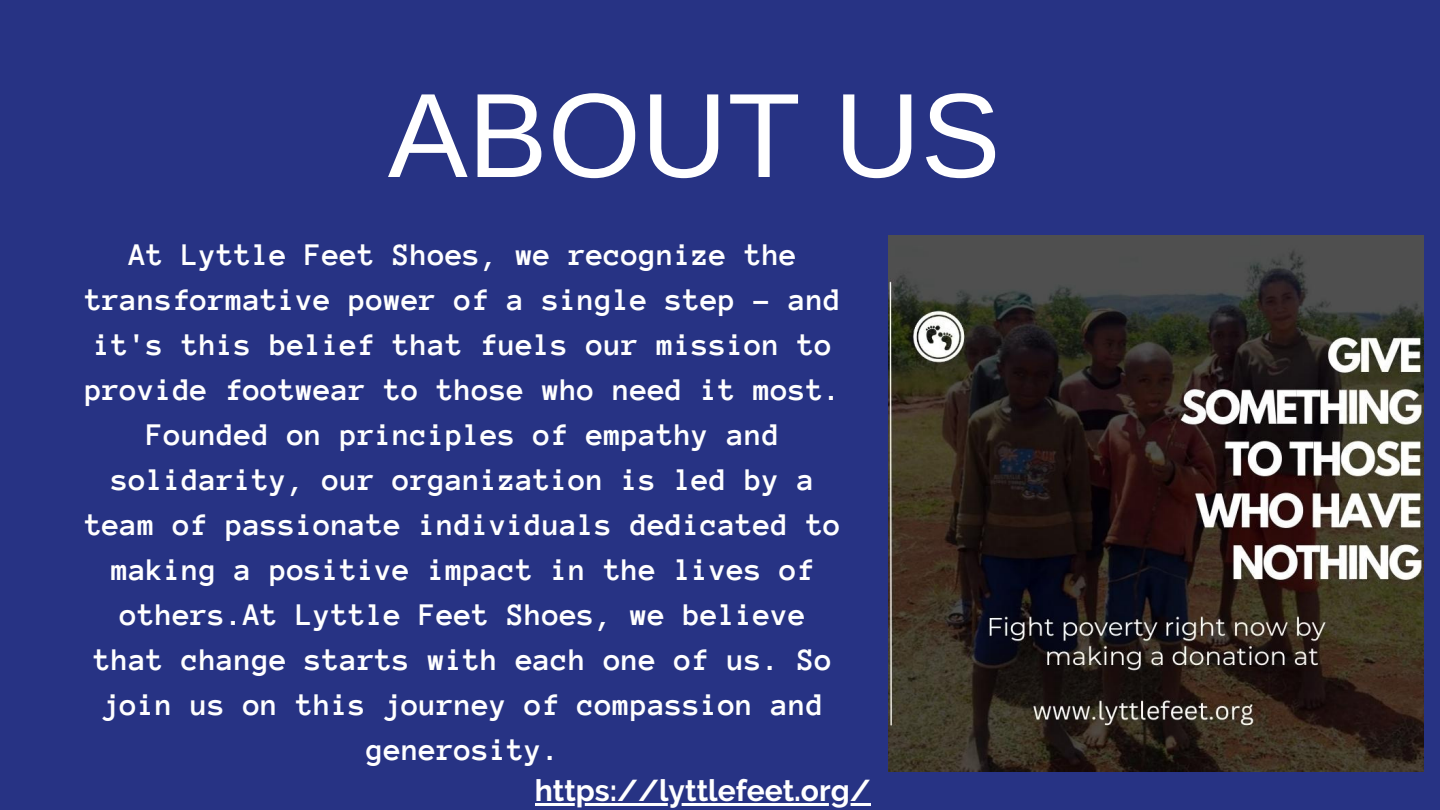
<style>
.page{position:relative;width:1440px;height:810px;background:#273384}
.page>*{position:absolute;margin:0;border:0;box-sizing:border-box;transform-origin:0 0}
.t1{font:120px "Arimo";color:#fff}
.t2{font:700 32.2px/45px "Anonymous Pro";color:#fff;text-align:center}
.t3{font:700 30px "Raleway";color:#fff}
</style>
<div class="page">
<img style="left:888px;top:236px;width:536px;height:535px">
<hr style="left:535px;top:803px;width:336px;height:3px;background:#fff">
<p class="t1" style="left:388px;top:68px;width:614px">ABOUT US</p>
<p class="t2" style="left:85px;top:232px;width:758px">At Lyttle Feet Shoes, we recognize the transformative power of a single step – and it's this belief that fuels our mission to provide footwear to those who need it most.<br>Founded on principles of empathy and solidarity, our organization is led by a team of passionate individuals dedicated to making a positive impact in the lives of others.At Lyttle Feet Shoes, we believe that change starts with each one of us. So join us on this journey of compassion and generosity.</p>
<p class="t3" style="left:535px;top:773px;width:337px">https://lyttlefeet.org/</p>
</div>
